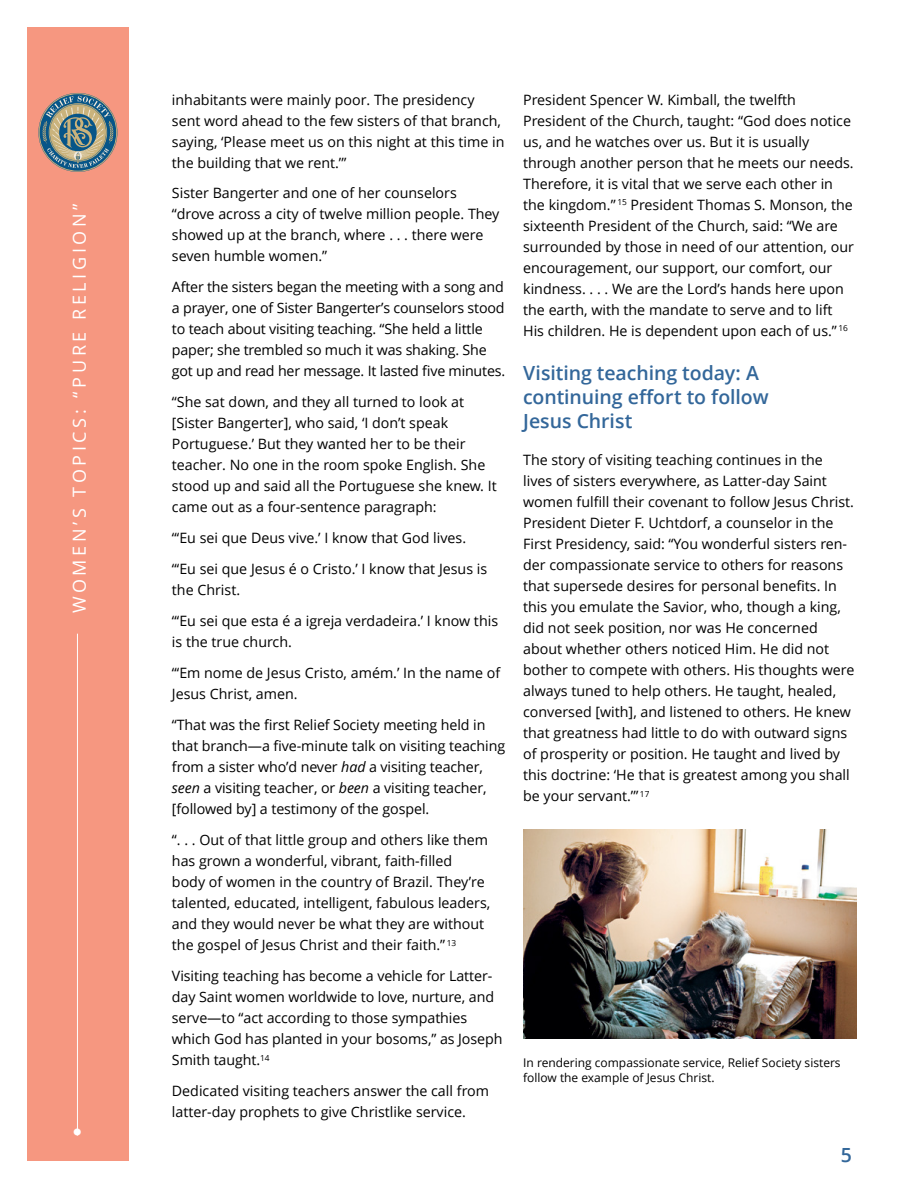
<style>
.page{position:relative;width:918px;height:1188px;background:#fff}
.page>*{position:absolute;margin:0;border:0;box-sizing:border-box;transform-origin:0 0}
.TOPIC-2_title{font:600 19.5px/24px "Zoramlds Lat";letter-spacing:-.005em;color:#33679a}
.t1{font:300 19.5px "Helveticalds Lat";color:#fff}
.t2{font:18px "Zoramlds Lat";letter-spacing:.2em;color:#fff}
.TOPIC-2_para{font:14.25px/21px "Zoramlds Lat";color:#000}
.TOPIC-2_para_first{font:14.25px/21px "Zoramlds Lat";color:#000}
.FIGimg-CAP_para{font:12px/14.4px "Zoramlds Lat";color:#000}
.s1{font-style:italic}
</style>
<div class="page">
<div style="left:27px;top:27px;width:101px;height:1134px;background:#f69780"></div>
<hr style="left:77px;top:185px;width:1px;height:951px;background:#fff">
<div style="left:71px;top:178px;width:15px;height:456px;background:#f69780"></div>
<svg style="left:38px;top:93px;width:79px;height:79px"></svg>
<img style="left:523px;top:830px;width:333px;height:208px">
<p class="t2" style="left:67px;top:613px;width:411px;rotate:-90deg">WOMEN’S TOPICS: “PURE RELIGION”</p>
<h1 class="t1" style="left:73px;top:1117px;width:11px">•</h1>
<p class="TOPIC-2_para" style="left:172px;top:88px;width:334px">inhabitants were mainly poor. The presidency sent word ahead to the few sisters of that branch, saying, ‘Please meet us on this night at this time in the building that we rent.’”</p>
<p class="TOPIC-2_para" style="left:172px;top:182px;width:329px">Sister Bangerter and one of her counselors “drove across a city of twelve million people. They showed up at the branch, where . . . there were seven humble women.”</p>
<p class="TOPIC-2_para" style="left:172px;top:276px;width:335px">After the sisters began the meeting with a song and a prayer, one of Sister Bangerter’s counselors stood to teach about visiting teaching. “She held a little paper; she trembled so much it was shaking. She got up and read her message. It lasted five minutes.</p>
<p class="TOPIC-2_para" style="left:172px;top:391px;width:326px">“She sat down, and they all turned to look at [Sister Bangerter], who said, ‘I don’t speak Portuguese.’ But they wanted her to be their teacher. No one in the room spoke English. She stood up and said all the Portuguese she knew. It came out as a four-sentence paragraph:</p>
<p class="TOPIC-2_para" style="left:172px;top:527px;width:296px">“‘Eu sei que Deus vive.’ I know that God lives.</p>
<p class="TOPIC-2_para" style="left:172px;top:558px;width:317px">“‘Eu sei que Jesus é o Cristo.’ I know that Jesus is the Christ.</p>
<p class="TOPIC-2_para" style="left:172px;top:610px;width:328px">“‘Eu sei que esta é a igreja verdadeira.’ I know this is the true church.</p>
<p class="TOPIC-2_para" style="left:172px;top:662px;width:330px">“‘Em nome de Jesus Cristo, amém.’ In the name of<br>Jesus Christ, amen.</p>
<p class="TOPIC-2_para" style="left:172px;top:714px;width:335px">“That was the first Relief Society meeting held in that branch—a five-minute talk on visiting teaching from a sister who’d never <span class="s1">had</span> a visiting teacher, <span class="s1">seen</span> a visiting teacher, or <span class="s1">been</span> a visiting teacher, [followed by] a testimony of the gospel.</p>
<p class="TOPIC-2_para" style="left:172px;top:829px;width:320px">“. . . Out of that little group and others like them has grown a wonderful, vibrant, faith-filled<br>body of women in the country of Brazil. They’re talented, educated, intelligent, fabulous leaders, and they would never be what they are without the gospel of Jesus Christ and their faith.” <sup>13</sup></p>
<p class="TOPIC-2_para" style="left:172px;top:965px;width:332px">Visiting teaching has become a vehicle for Latter&shy;day Saint women worldwide to love, nurture, and serve—to “act according to those sympathies which God has planted in your bosoms,” as Joseph Smith taught.<sup>14</sup></p>
<p class="TOPIC-2_para" style="left:172px;top:1080px;width:319px">Dedicated visiting teachers answer the call from latter-day prophets to give Christlike service.</p>
<p class="TOPIC-2_para" style="left:523px;top:88px;width:332px">President Spencer W. Kimball, the twelfth President of the Church, taught: “God does notice us, and he watches over us. But it is usually through another person that he meets our needs.<br>Therefore, it is vital that we serve each other in the kingdom.” <sup>15</sup> President Thomas S. Monson, the sixteenth President of the Church, said: “We are surrounded by those in need of our attention, our encouragement, our support, our comfort, our kindness. . . . We are the Lord’s hands here upon the earth, with the mandate to serve and to lift His children. He is dependent upon each of us.” <sup>16</sup></p>
<p class="TOPIC-2_title" style="left:523px;top:360px;width:247px">Visiting teaching today: A continuing effort to follow<br>Jesus Christ</p>
<p class="TOPIC-2_para_first" style="left:523px;top:449px;width:333px">The story of visiting teaching continues in the lives of sisters everywhere, as Latter-day Saint women fulfill their covenant to follow Jesus Christ.<br>President Dieter F. Uchtdorf, a counselor in the First Presidency, said: “You wonderful sisters ren&shy;der compassionate service to others for reasons that supersede desires for personal benefits. In this you emulate the Savior, who, though a king, did not seek position, nor was He concerned about whether others noticed Him. He did not bother to compete with others. His thoughts were always tuned to help others. He taught, healed, conversed [with], and listened to others. He knew that greatness had little to do with outward signs of prosperity or position. He taught and lived by this doctrine: ‘He that is greatest among you shall be your servant.’” <sup>17</sup></p>
<p class="FIGimg-CAP_para" style="left:523px;top:1055px;width:319px">In rendering compassionate service, Relief Society sisters follow the example of Jesus Christ.</p>
<h1 class="TOPIC-2_title" style="left:841px;top:1143px;width:13px">5</h1>
</div>
